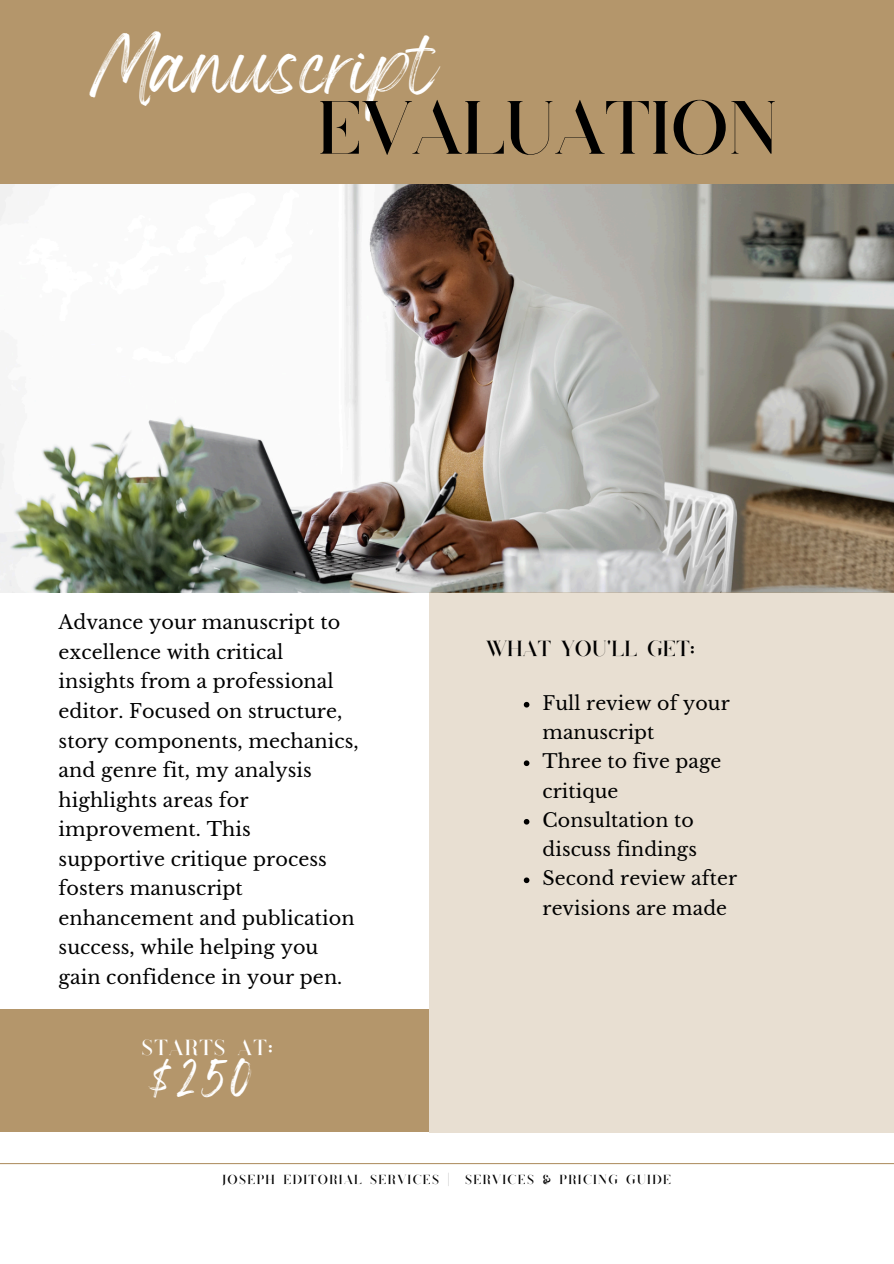
<style>
.page{position:relative;width:894px;height:1264px;background:#fff}
.page>*{position:absolute;margin:0;border:0;box-sizing:border-box;transform-origin:0 0}
.t1{font:75px "Coterie";letter-spacing:-.01em;color:#000}
.t2{font:45px "Wonderful Branding";letter-spacing:-.01em;color:#fff}
.t3{font:27.45px "Wonderful Branding";color:#fff}
.t4{font:21.9px "Coterie";letter-spacing:.005em;color:#000}
.t5{font:21.9px "Coterie";letter-spacing:.05em;color:#fff}
.t6{font:19.2px/29.5px "Libre Baskerville";letter-spacing:.005em;color:#000}
.t7{font:18.9px/29.2px "Libre Baskerville";letter-spacing:.005em;color:#000}
.t8{font:13.2px "Coterie";letter-spacing:.1em;color:#000}
</style>
<div class="page">
<img style="left:0;top:184px;width:893px;height:408px">
<div style="left:429px;top:592px;width:464px;height:539px;background:#e8dfd2"></div>
<div style="left:0;top:0;width:893px;height:184px;background:#b4966b"></div>
<div style="left:0;top:1009px;width:429px;height:122px;background:#b4966b"></div>
<hr style="left:0;top:1162px;width:893px;height:2px;background:#b4966b">
<svg style="left:523px;top:702px;width:6px;height:5px"></svg>
<svg style="left:523px;top:760px;width:6px;height:6px"></svg>
<svg style="left:523px;top:819px;width:6px;height:5px"></svg>
<svg style="left:523px;top:877px;width:6px;height:6px"></svg>
<h2 class="t2" style="left:89px;top:56px;width:351px">Manuscript</h2>
<p class="t1" style="left:317px;top:96px;width:462px">EVALUATION</p>
<h1 class="t6" style="left:59px;top:607px;width:302px">Advance your manuscript to excellence with critical insights from a professional editor. Focused on structure, story components, mechanics, and genre fit, my analysis highlights areas for improvement. This supportive critique process fosters manuscript enhancement and publication success, while helping you gain confidence in your pen.</h1>
<p class="t5" style="left:141px;top:1037px;width:133px">STARTS AT:</p>
<p class="t3" style="left:151px;top:1071px;width:101px">$250</p>
<h4 class="t4" style="left:486px;top:639px;width:210px">WHAT YOU'LL GET:</h4>
<p class="t7" style="left:542px;top:688px;width:189px">Full review of your manuscript</p>
<h5 class="t7" style="left:542px;top:747px;width:180px">Three to five page critique</h5>
<h4 class="t7" style="left:542px;top:805px;width:156px">Consultation to discuss findings</h4>
<h3 class="t7" style="left:542px;top:864px;width:196px">Second review after revisions are made</h3>
<p class="t8" style="left:222px;top:1173px;width:450px">JOSEPH EDITORIAL SERVICES | SERVICES &amp; PRICING GUIDE</p>
</div>
